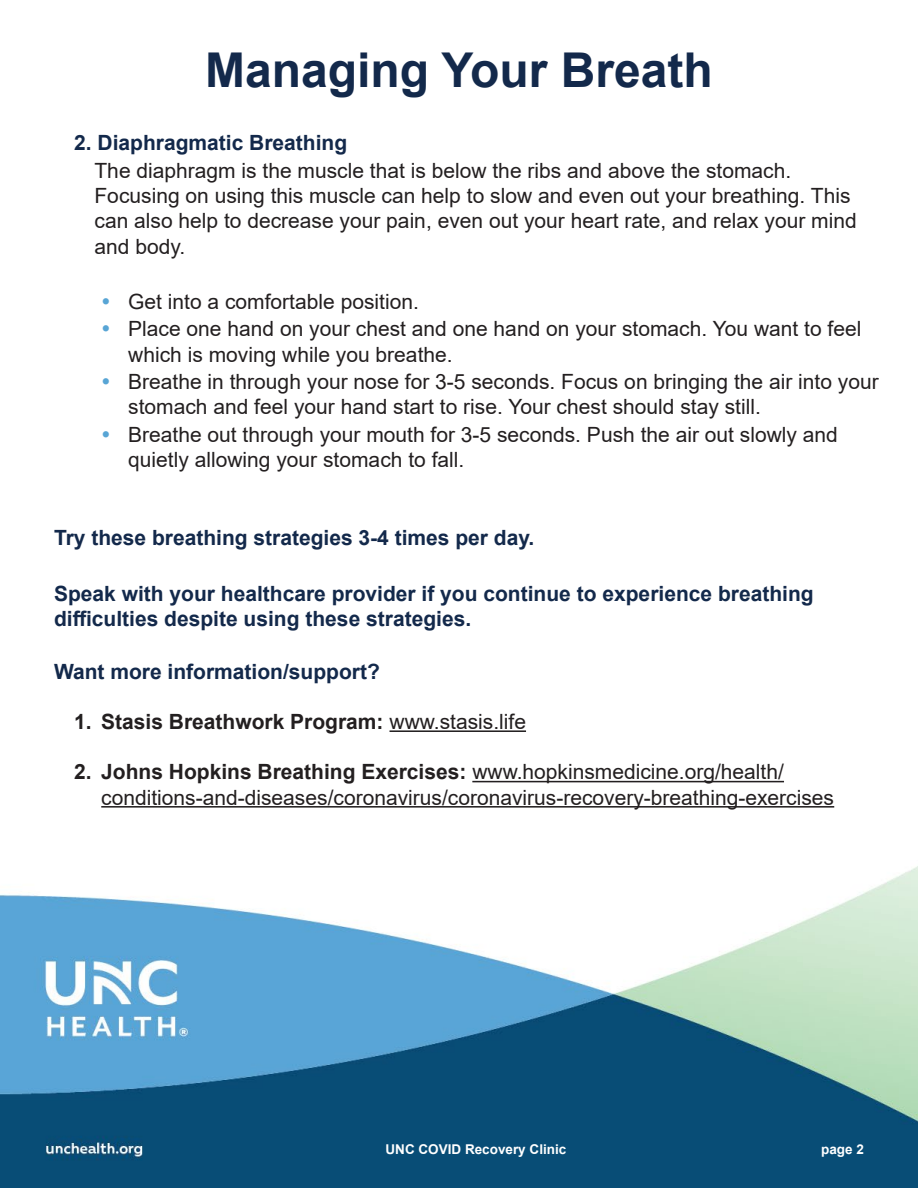
<style>
.page{position:relative;width:918px;height:1188px;background:#fff}
.page>*{position:absolute;margin:0;border:0;box-sizing:border-box;transform-origin:0 0}
.t1{font:700 48px "Arial";color:#13294b}
.Bullet_list{font:21px/25.2px "Arial";color:#231f20}
.Bullet_list-2{font:700 21px/25.2px "Arial";color:#13294b}
.t2{font:700 21px "Arial";color:#231f20}
.t3{font:700 13.5px "Arial";color:#fff}
.s1{font-weight:400}
.s2{font-weight:700}
</style>
<div class="page">
<img style="left:0;top:730px;width:918px;height:458px">
<hr style="left:390px;top:730px;width:136px;height:2px;background:#231f20">
<hr style="left:472px;top:781px;width:312px;height:1px;background:#231f20">
<hr style="left:101px;top:806px;width:733px;height:2px;background:#231f20">
<h1 class="t1" style="left:205px;top:37px;width:509px">Managing Your Breath</h1>
<p class="Bullet_list-2" style="left:74px;top:131px;width:275px">2. Diaphragmatic Breathing</p>
<p class="Bullet_list" style="left:94px;top:158px;width:764px">The diaphragm is the muscle that is below the ribs and above the stomach.<br>Focusing on using this muscle can help to slow and even out your breathing. This can also help to decrease your pain, even out your heart rate, and relax your mind and body.</p>
<p class="Bullet_list" style="left:128px;top:289px;width:292px">Get into a comfortable position.</p>
<p class="Bullet_list" style="left:128px;top:316px;width:735px">Place one hand on your chest and one hand on your stomach. You want to feel which is moving while you breathe.</p>
<p class="Bullet_list" style="left:128px;top:369px;width:752px">Breathe in through your nose for 3-5 seconds. Focus on bringing the air into your stomach and feel your hand start to rise. Your chest should stay still.</p>
<p class="Bullet_list" style="left:128px;top:422px;width:711px">Breathe out through your mouth for 3-5 seconds. Push the air out slowly and quietly allowing your stomach to fall.</p>
<p class="Bullet_list-2" style="left:54px;top:526px;width:482px">Try these breathing strategies 3-4 times per day.</p>
<p class="Bullet_list-2" style="left:54px;top:581px;width:761px">Speak with your healthcare provider if you continue to experience breathing difficulties despite using these strategies.</p>
<p class="Bullet_list-2" style="left:54px;top:659px;width:327px">Want more information/support?</p>
<p class="t2" style="left:74px;top:707px;width:453px">1. Stasis Breathwork Program: <span class="s1">www.stasis.life</span></p>
<p class="Bullet_list" style="left:101px;top:759px;width:734px;text-indent:-27px"><span class="s2">2. Johns Hopkins Breathing Exercises:</span> www.hopkinsmedicine.org/health/ conditions-and-diseases/coronavirus/coronavirus-recovery-breathing-exercises</p>
<h1 class="t3" style="left:386px;top:1140px;width:182px">UNC COVID Recovery Clinic</h1>
<h1 class="t3" style="left:821px;top:1140px;width:44px">page 2</h1>
</div>
